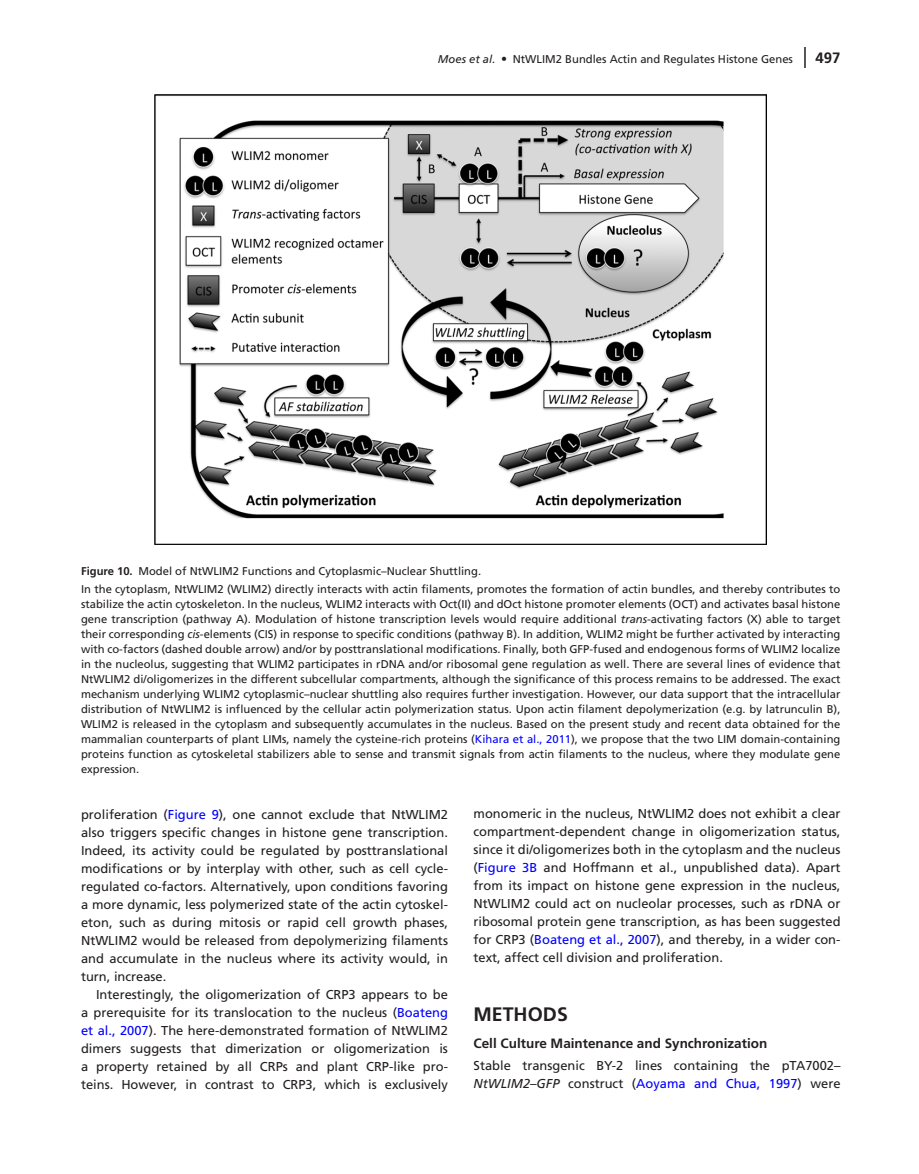
<style>
.page{position:relative;width:919px;height:1174px;background:#fff}
.page>*{position:absolute;margin:0;border:0;box-sizing:border-box;transform-origin:0 0}
.t1{font:700 19.5px "Frutiger LT Std";color:#231f20}
.t2{font:700 15px "Frutiger LT Std";color:#231f20}
.t3{font:700 13.5px "Frutiger LT Std";color:#231f20}
.t4{font:12.9px/18px "Frutiger LT Std";color:#231f20;text-align:justify}
.t5{font:11.25px/15px "Frutiger LT Std";color:#231f20}
.s1{font-style:italic}
.s2{font-size:12px}
.s3{font-weight:700}
.s4{color:#00f}
</style>
<div class="page">
<svg style="left:804px;top:47px;width:1px;height:21px"></svg>
<img style="left:155px;top:95px;width:612px;height:449px">
<p class="t5" style="left:438px;top:52px;width:356px"><span class="s1">Moes et al.</span> <span class="s2">•</span> NtWLIM2 Bundles Actin and Regulates Histone Genes</p>
<h2 class="t2" style="left:815px;top:49px;width:27px">497</h2>
<p class="t5" style="left:81px;top:562px;width:761px;line-height:18px"><span class="s3">Figure 10.</span> Model of NtWLIM2 Functions and Cytoplasmic–Nuclear Shuttling.<br>In the cytoplasm, NtWLIM2 (WLIM2) directly interacts with actin filaments, promotes the formation of actin bundles, and thereby contributes to</p>
<p class="t5" style="left:81px;top:596px;width:761px;text-align:justify">stabilize the actin cytoskeleton. In the nucleus, WLIM2 interacts with Oct(II) and dOct histone promoter elements (OCT) and activates basal histone gene transcription (pathway A). Modulation of histone transcription levels would require additional <span class="s1">trans</span>-activating factors (X) able to target their corresponding <span class="s1">cis</span>-elements (CIS) in response to specific conditions (pathway B). In addition, WLIM2 might be further activated by interacting with co-factors (dashed double arrow) and/or by posttranslational modifications. Finally, both GFP-fused and endogenous forms of WLIM2 localize in the nucleolus, suggesting that WLIM2 participates in rDNA and/or ribosomal gene regulation as well. There are several lines of evidence that NtWLIM2 di/oligomerizes in the different subcellular compartments, although the significance of this process remains to be addressed. The exact mechanism underlying WLIM2 cytoplasmic–nuclear shuttling also requires further investigation. However, our data support that the intracellular distribution of NtWLIM2 is influenced by the cellular actin polymerization status. Upon actin filament depolymerization (e.g. by latrunculin B), WLIM2 is released in the cytoplasm and subsequently accumulates in the nucleus. Based on the present study and recent data obtained for the mammalian counterparts of plant LIMs, namely the cysteine-rich proteins (<span class="s4">Kihara et al., 2011</span>), we propose that the two LIM domain-containing proteins function as cytoskeletal stabilizers able to sense and transmit signals from actin filaments to the nucleus, where they modulate gene expression.</p>
<p class="t4" style="left:81px;top:805px;width:368px">proliferation (<span class="s4">Figure 9</span>), one cannot exclude that NtWLIM2 also triggers specific changes in histone gene transcription.<br>Indeed, its activity could be regulated by posttranslational modifications or by interplay with other, such as cell cycle&shy;regulated co-factors. Alternatively, upon conditions favoring a more dynamic, less polymerized state of the actin cytoskel&shy;eton, such as during mitosis or rapid cell growth phases, NtWLIM2 would be released from depolymerizing filaments and accumulate in the nucleus where its activity would, in turn, increase.</p>
<p class="t4" style="left:81px;top:985px;width:368px;text-indent:15px">Interestingly, the oligomerization of CRP3 appears to be a prerequisite for its translocation to the nucleus (<span class="s4">Boateng et al., 2007</span>). The here-demonstrated formation of NtWLIM2 dimers suggests that dimerization or oligomerization is a property retained by all CRPs and plant CRP-like pro&shy;teins. However, in contrast to CRP3, which is exclusively</p>
<p class="t4" style="left:473px;top:805px;width:368px">monomeric in the nucleus, NtWLIM2 does not exhibit a clear compartment-dependent change in oligomerization status, since it di/oligomerizes both in the cytoplasm and the nucleus (<span class="s4">Figure 3B</span> and Hoffmann et al., unpublished data). Apart from its impact on histone gene expression in the nucleus, NtWLIM2 could act on nucleolar processes, such as rDNA or ribosomal protein gene transcription, as has been suggested for CRP3 (<span class="s4">Boateng et al., 2007</span>), and thereby, in a wider con&shy;text, affect cell division and proliferation.</p>
<h1 class="t1" style="left:473px;top:1002px;width:96px">METHODS</h1>
<p class="t3" style="left:473px;top:1035px;width:295px">Cell Culture Maintenance and Synchronization</p>
<p class="t4" style="left:473px;top:1057px;width:368px">Stable transgenic BY-2 lines containing the pTA7002–<br><span class="s1">NtWLIM2–GFP</span> construct (<span class="s4">Aoyama and Chua, 1997</span>) were</p>
</div>
